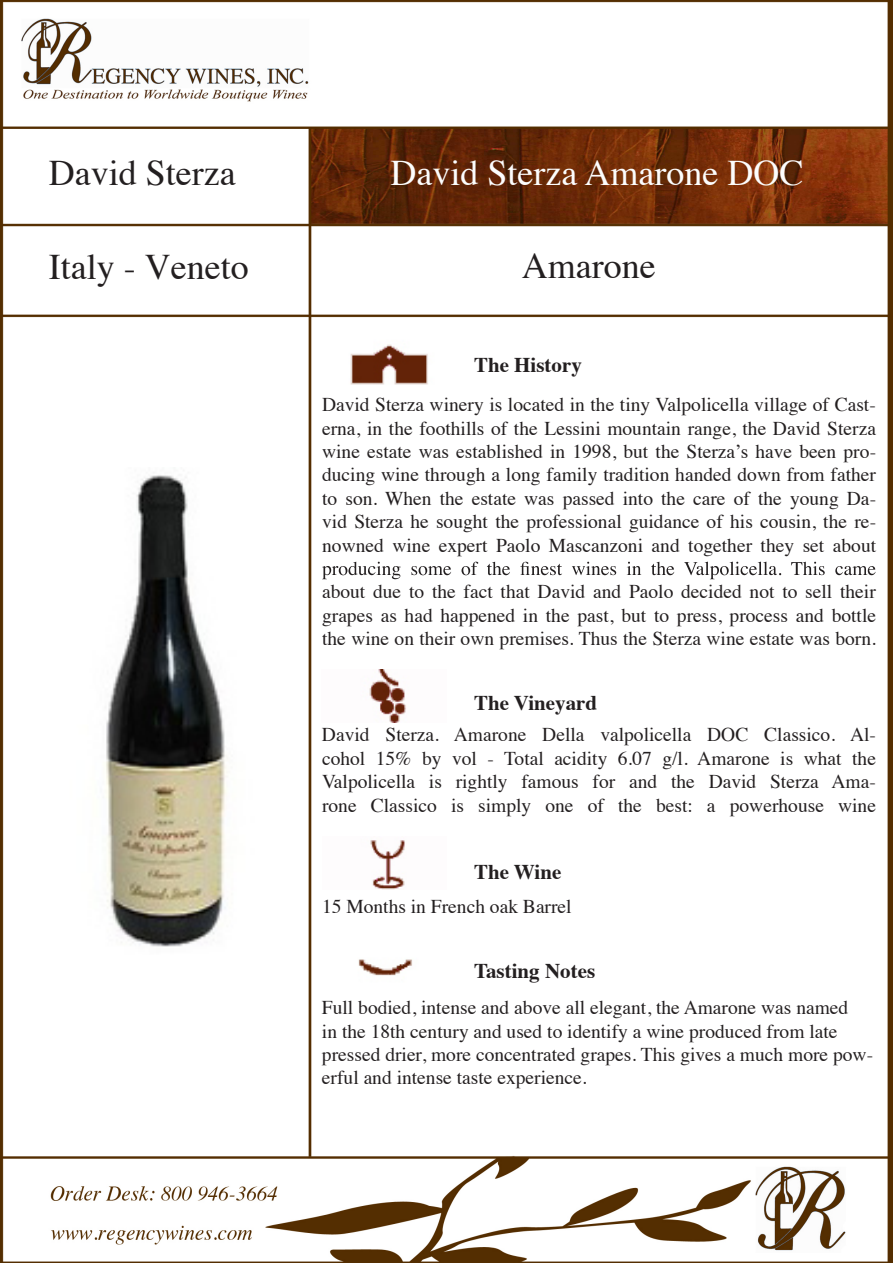
<style>
.page{position:relative;width:893px;height:1263px;background:#fff}
.page>*{position:absolute;margin:0;border:0;box-sizing:border-box;transform-origin:0 0}
.t1{font:36px "Times";color:#231f20}
.t2{font:36px "Times";color:#fcfdfd}
.t3{font:700 21px "Times";color:#231f20}
.t4{font:19.5px/23.4px "Times";color:#231f20;text-align:justify}
</style>
<div class="page">
<img style="left:0;top:0;width:893px;height:1263px">
<img style="left:36px;top:467px;width:248px;height:487px">
<svg style="left:322px;top:562px;width:554px;height:17px"></svg>
<img style="left:322px;top:331px;width:125px;height:53px">
<img style="left:322px;top:669px;width:124px;height:53px">
<img style="left:322px;top:837px;width:125px;height:53px">
<img style="left:322px;top:936px;width:125px;height:52px">
<h1 class="t1" style="left:49px;top:139px;width:188px">David Sterza</h1>
<h1 class="t1" style="left:49px;top:233px;width:201px">Italy - Veneto</h1>
<h1 class="t2" style="left:391px;top:139px;width:414px">David Sterza Amarone DOC</h1>
<h1 class="t1" style="left:522px;top:232px;width:135px">Amarone</h1>
<p class="t3" style="left:474px;top:345px;width:109px">The History</p>
<p class="t4" style="left:322px;top:391px;width:556px">David Sterza winery is located in the tiny Valpolicella village of Cast&shy;erna, in the foothills of the Lessini mountain range, the David Sterza wine estate was established in 1998, but the Sterza’s have been pro&shy;ducing wine through a long family tradition handed down from father to son. When the estate was passed into the care of the young Da&shy;vid Sterza he sought the professional guidance of his cousin, the re&shy;nowned wine expert Paolo Mascanzoni and together they set about</p>
<p class="t4" style="left:322px;top:578px;width:556px">about due to the fact that David and Paolo decided not to sell their grapes as had happened in the past, but to press, process and bottle the wine on their own premises. Thus the Sterza wine estate was born.</p>
<p class="t3" style="left:474px;top:683px;width:125px">The Vineyard</p>
<p class="t4" style="left:322px;top:721px;width:556px">David Sterza. Amarone Della valpolicella DOC Classico. Al&shy;cohol 15% by vol - Total acidity 6.07 g/l. Amarone is what the Valpolicella is rightly famous for and the David Sterza Ama&shy;rone Classico is simply one of the best: a powerhouse wine</p>
<p class="t3" style="left:474px;top:852px;width:89px">The Wine</p>
<p class="t4" style="left:322px;top:893px;width:251px">15 Months in French oak Barrel</p>
<p class="t3" style="left:474px;top:951px;width:123px">Tasting Notes</p>
<p class="t4" style="left:322px;top:994px;width:553px;text-align:left">Full bodied, intense and above all elegant, the Amarone was named<br>in the 18th century and used to identify a wine produced from late pressed drier, more concentrated grapes. This gives a much more pow&shy;erful and intense taste experience.</p>
</div>
